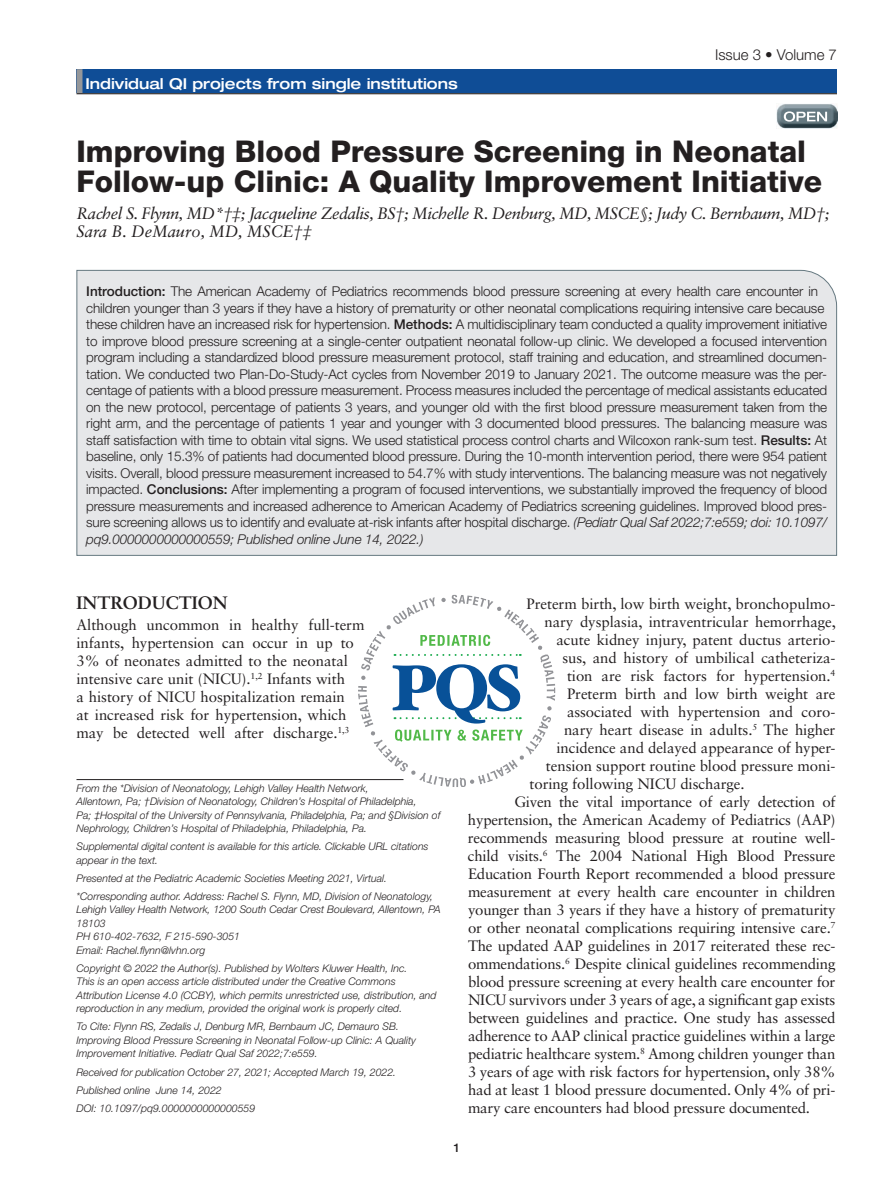
<style>
.page{position:relative;width:891px;height:1188px;background:#fff}
.page>*{position:absolute;margin:0;border:0;box-sizing:border-box;transform-origin:0 0}
.t1{font:800 30px/30px "Helvetica Neue LT Std";color:#231f20}
.t2{font:700 18px "Sabon LT Std";color:#231f20}
.t3{font:italic 16.5px/18px "Sabon LT Std";letter-spacing:-.03em;color:#231f20}
.t4{font:15px/18px "Sabon LT Std";letter-spacing:-.015em;color:#231f20}
.t5{font:500 expanded 15px "Helvetica Neue LT Std";color:#fff}
.t6{font:300 15px "Helvetica Neue LT Std";color:#231f20}
.t7{font:300 13.5px/16.5px "Helvetica Neue LT Std";letter-spacing:-.01em;color:#231f20}
.t8{font:500 12px "Helvetica Neue LT Std";color:#231f20}
.t9{font:italic 300 10.5px/13.5px "Helvetica Neue LT Std";color:#231f20}
.s1{font-weight:500}
.s2{font-style:italic}
</style>
<div class="page">
<img style="left:776px;top:104px;width:61px;height:25px">
<svg style="left:784px;top:111px;width:43px;height:11px"></svg>
<div style="left:76px;top:270px;width:761px;height:286px;background:#e6e7e9"></div>
<hr style="left:76px;top:779px;width:328px;height:1px;background:#231f20">
<svg style="left:358px;top:595px;width:197px;height:192px"></svg>
<div style="left:76px;top:69px;width:761px;height:24px;background:#0f4d96"></div>
<div style="left:76px;top:69px;width:6px;height:24px;background:#95979a"></div>
<hr style="left:76px;top:93px;width:761px;height:1px;background:#231f20">
<p class="t5" style="left:86px;top:74px;width:374px">Individual QI projects from single institutions</p>
<p class="t6" style="left:715px;top:46px;width:123px">Issue 3 • Volume 7</p>
<h1 class="t1" style="left:76px;top:136px;width:747px">Improving Blood Pressure Screening in Neonatal<br>Follow-up Clinic: A Quality Improvement Initiative</h1>
<p class="t3" style="left:76px;top:204px;width:754px">Rachel S. Flynn, MD*†‡; Jacqueline Zedalis, BS†; Michelle R. Denburg, MD, MSCE§; Judy C. Bernbaum, MD†;<br>Sara B. DeMauro, MD, MSCE†‡</p>
<p class="t7" style="left:86px;top:283px;width:743px"><span class="s1">Introduction:</span> The American Academy of Pediatrics recommends blood pressure screening at every health care encounter in children younger than 3 years if they have a history of prematurity or other neonatal complications requiring intensive care because these children have an increased risk for hypertension. <span class="s1">Methods:</span> A multidisciplinary team conducted a quality improvement initiative to improve blood pressure screening at a single-center outpatient neonatal follow-up clinic. We developed a focused intervention program including a standardized blood pressure measurement protocol, staff training and education, and streamlined documen&shy;tation. We conducted two Plan-Do-Study-Act cycles from November 2019 to January 2021. The outcome measure was the per&shy;centage of patients with a blood pressure measurement. Process measures included the percentage of medical assistants educated on the new protocol, percentage of patients 3 years, and younger old with the first blood pressure measurement taken from the right arm, and the percentage of patients 1 year and younger with 3 documented blood pressures. The balancing measure was staff satisfaction with time to obtain vital signs. We used statistical process control charts and Wilcoxon rank-sum test. <span class="s1">Results:</span> At baseline, only 15.3% of patients had documented blood pressure. During the 10-month intervention period, there were 954 patient visits. Overall, blood pressure measurement increased to 54.7% with study interventions. The balancing measure was not negatively impacted. <span class="s1">Conclusions:</span> After implementing a program of focused interventions, we substantially improved the frequency of blood pressure measurements and increased adherence to American Academy of Pediatrics screening guidelines. Improved blood pres&shy;sure screening allows us to identify and evaluate at-risk infants after hospital discharge. <span class="s2">(Pediatr Qual Saf 2022;7:e559; doi: 10.1097/ pq9.0000000000000559; Published online June 14, 2022.)</span></p>
<h2 class="t2" style="left:76px;top:591px;width:153px">INTRODUCTION</h2>
<p class="t4" style="left:76px;top:615px;width:290px">Although uncommon in healthy full-term infants, hypertension can occur in up to 3% of neonates admitted to the neonatal intensive care unit (NICU).<sup>1,2</sup> Infants with<br>a history of NICU hospitalization remain<br>at increased risk for hypertension, which may be detected well after discharge.<sup>1,3</sup></p>
<p class="t9" style="left:76px;top:781px;width:365px">From the *Division of Neonatology, Lehigh Valley Health Network,<br>Allentown, Pa; †Division of Neonatology, Children’s Hospital of Philadelphia,<br>Pa; ‡Hospital of the University of Pennsylvania, Philadelphia, Pa; and §Division of Nephrology, Children’s Hospital of Philadelphia, Philadelphia, Pa.</p>
<p class="t9" style="left:76px;top:840px;width:354px">Supplemental digital content is available for this article. Clickable URL citations appear in the text.</p>
<p class="t9" style="left:76px;top:869px;width:358px;line-height:18px">Presented at the Pediatric Academic Societies Meeting 2021, Virtual. *Corresponding author. Address: Rachel S. Flynn, MD, Division of Neonatology,</p>
<p class="t9" style="left:76px;top:903px;width:366px">Lehigh Valley Health Network, 1200 South Cedar Crest Boulevard, Allentown, PA 18103<br>PH 610-402-7632, F 215-590-3051<br>Email: Rachel.flynn@lvhn.org</p>
<p class="t9" style="left:76px;top:961px;width:362px">Copyright © 2022 the Author(s). Published by Wolters Kluwer Health, Inc.<br>This is an open access article distributed under the Creative Commons Attribution License 4.0 (CCBY), which permits unrestricted use, distribution, and reproduction in any medium, provided the original work is properly cited.</p>
<p class="t9" style="left:76px;top:1020px;width:341px">To Cite: Flynn RS, Zedalis J, Denburg MR, Bernbaum JC, Demauro SB.<br>Improving Blood Pressure Screening in Neonatal Follow-up Clinic: A Quality<br>Improvement Initiative. Pediatr Qual Saf 2022;7:e559.</p>
<p class="t9" style="left:76px;top:1063px;width:321px;line-height:18px">Received for publication October 27, 2021; Accepted March 19, 2022.<br>Published online June 14, 2022<br>DOI: 10.1097/pq9.0000000000000559</p>
<p class="t4" style="left:527px;top:594px;width:310px">Preterm birth, low birth weight, bronchopulmo-</p>
<p class="t4" style="left:545px;top:612px;width:293px">nary dysplasia, intraventricular hemorrhage,</p>
<p class="t4" style="left:557px;top:630px;width:281px">acute kidney injury, patent ductus arterio-</p>
<p class="t4" style="left:563px;top:648px;width:274px">sus, and history of umbilical catheteriza-</p>
<p class="t4" style="left:567px;top:666px;width:270px">tion are risk factors for hypertension.<sup>4</sup></p>
<p class="t4" style="left:567px;top:684px;width:270px">Preterm birth and low birth weight are</p>
<p class="t4" style="left:567px;top:702px;width:270px">associated with hypertension and coro-</p>
<p class="t4" style="left:564px;top:720px;width:273px">nary heart disease in adults.<sup>5</sup> The higher</p>
<p class="t4" style="left:556px;top:738px;width:280px">incidence and delayed appearance of hyper-</p>
<p class="t4" style="left:546px;top:756px;width:291px">tension support routine blood pressure moni-</p>
<p class="t4" style="left:529px;top:774px;width:217px">toring following NICU discharge.</p>
<p class="t4" style="left:514px;top:792px;width:322px">Given the vital importance of early detection of</p>
<p class="t4" style="left:468px;top:810px;width:369px">hypertension, the American Academy of Pediatrics (AAP)</p>
<p class="t4" style="left:468px;top:828px;width:369px">recommends measuring blood pressure at routine well-</p>
<p class="t4" style="left:468px;top:846px;width:369px">child visits.<sup>6</sup> The 2004 National High Blood Pressure</p>
<p class="t4" style="left:468px;top:864px;width:369px">Education Fourth Report recommended a blood pressure</p>
<p class="t4" style="left:468px;top:882px;width:369px">measurement at every health care encounter in children</p>
<p class="t4" style="left:468px;top:900px;width:369px">younger than 3 years if they have a history of prematurity</p>
<p class="t4" style="left:468px;top:918px;width:369px">or other neonatal complications requiring intensive care.<sup>7</sup></p>
<p class="t4" style="left:468px;top:936px;width:369px">The updated AAP guidelines in 2017 reiterated these rec-</p>
<p class="t4" style="left:468px;top:954px;width:369px">ommendations.<sup>6</sup> Despite clinical guidelines recommending</p>
<p class="t4" style="left:468px;top:972px;width:369px">blood pressure screening at every health care encounter for</p>
<p class="t4" style="left:468px;top:990px;width:369px">NICU survivors under 3 years of age, a significant gap exists</p>
<p class="t4" style="left:468px;top:1008px;width:369px">between guidelines and practice. One study has assessed</p>
<p class="t4" style="left:468px;top:1026px;width:369px">adherence to AAP clinical practice guidelines within a large</p>
<p class="t4" style="left:468px;top:1044px;width:369px">pediatric healthcare system.<sup>8</sup> Among children younger than</p>
<p class="t4" style="left:468px;top:1062px;width:369px">3 years of age with risk factors for hypertension, only 38%</p>
<p class="t4" style="left:468px;top:1080px;width:369px">had at least 1 blood pressure documented. Only 4% of pri-</p>
<p class="t4" style="left:468px;top:1098px;width:344px">mary care encounters had blood pressure documented.</p>
<p class="t8" style="left:453px;top:1140px;width:8px">1</p>
</div>
